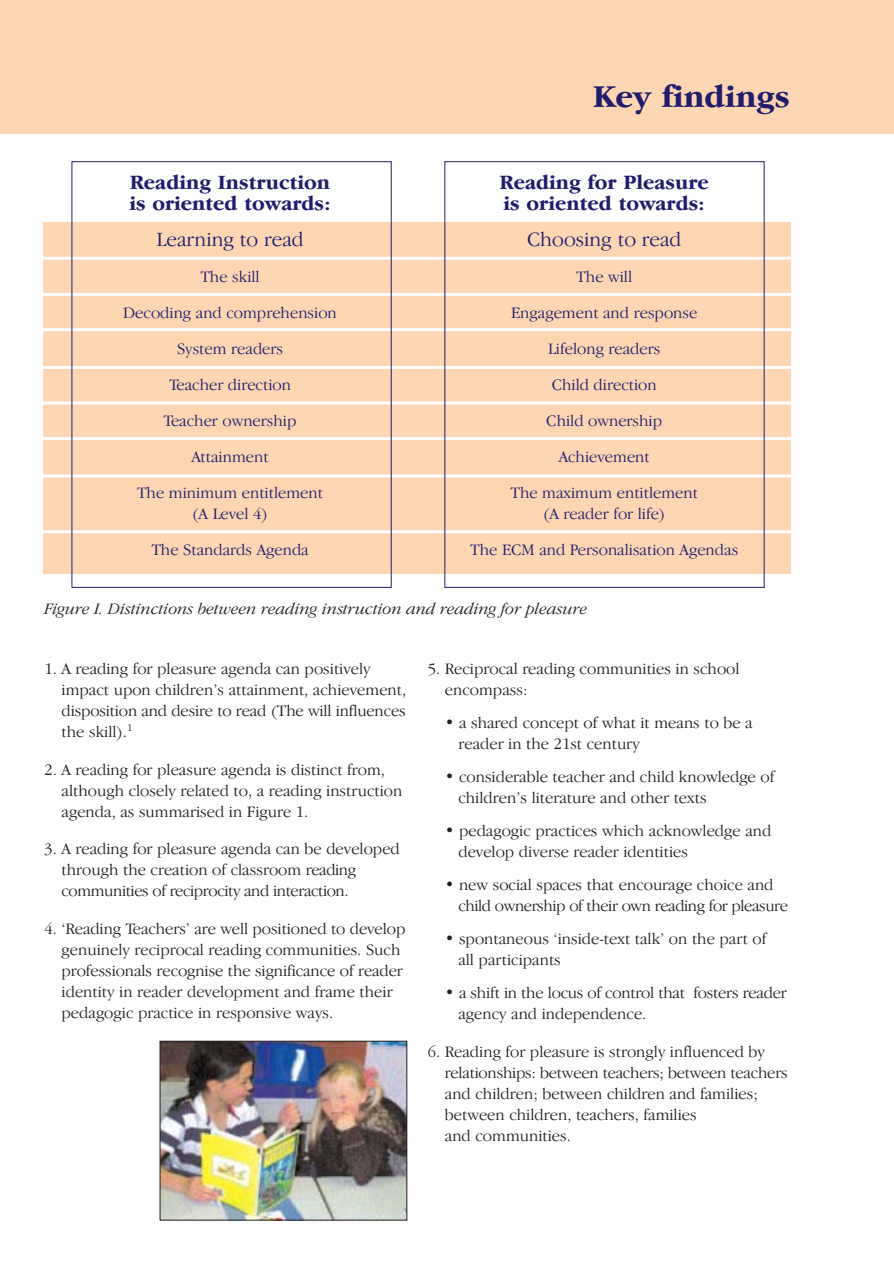
<style>
.page{position:relative;width:894px;height:1263px;background:#fff}
.page>*{position:absolute;margin:0;border:0;box-sizing:border-box;transform-origin:0 0}
.t1{font:700 33px "Garamond IT Cby BT";color:#1f1c6f}
.t2{font:700 21px/21px "Garamond IT Cby BT";color:#1f1c6f}
.t3{font:300 21px "Garamond IT Cby BT";color:#1f1c6f}
.t4{font:300 16.5px/21px "Garamond IT Cby BT";color:#231f1f}
.t5{font:300 16.5px/36px "Garamond IT Cby BT";color:#1f1c6f;text-align:center}
.t6{font:300 16.5px/21px "Garamond IT Cby BT";letter-spacing:-.025em;color:#231f1f}
.t7{font:italic 300 16.5px "Garamond IT Cby BT";color:#231f1f}
</style>
<div class="page">
<div style="left:44px;top:222px;width:747px;height:352px;background:#fed6b1"></div>
<div style="left:0;top:0;width:894px;height:134px;background:#fed6b1"></div>
<hr style="left:37px;top:257px;width:765px;height:3px;background:#fff">
<hr style="left:37px;top:293px;width:765px;height:3px;background:#fff">
<hr style="left:37px;top:328px;width:765px;height:3px;background:#fff">
<hr style="left:37px;top:366px;width:765px;height:3px;background:#fff">
<hr style="left:37px;top:402px;width:765px;height:3px;background:#fff">
<hr style="left:37px;top:437px;width:765px;height:3px;background:#fff">
<hr style="left:37px;top:475px;width:765px;height:3px;background:#fff">
<hr style="left:37px;top:530px;width:765px;height:3px;background:#fff">
<svg style="left:71px;top:161px;width:694px;height:427px"></svg>
<img style="left:162px;top:1043px;width:243px;height:175px">
<div style="left:160px;top:1041px;width:247px;height:179px;border:1px solid #231f1f"></div>
<p class="t2" style="left:129px;top:173px;width:203px">Reading Instruction is oriented towards:</p>
<p class="t3" style="left:156px;top:231px;width:149px">Learning to read</p>
<p class="t5" style="left:123px;top:260px;width:215px">The skill<br>Decoding and comprehension<br>System readers<br>Teacher direction<br>Teacher ownership<br>Attainment<br>The minimum entitlement</p>
<p class="t5" style="left:151px;top:497px;width:159px">(A Level 4)<br>The Standards Agenda</p>
<h1 class="t1" style="left:593px;top:83px;width:199px">Key findings</h1>
<p class="t2" style="left:500px;top:173px;width:211px">Reading for Pleasure is oriented towards:</p>
<p class="t3" style="left:527px;top:231px;width:156px">Choosing to read</p>
<p class="t5" style="left:510px;top:260px;width:189px">The will<br>Engagement and response<br>Lifelong readers<br>Child direction<br>Child ownership<br>Achievement<br>The maximum entitlement</p>
<p class="t5" style="left:470px;top:497px;width:270px">(A reader for life)<br>The ECM and Personalisation Agendas</p>
<p class="t7" style="left:44px;top:602px;width:545px">Figure I. Distinctions between reading instruction and reading for pleasure</p>
<p class="t4" style="left:62px;top:660px;width:346px;text-indent:-17px">1. A reading for pleasure agenda can positively impact upon children’s attainment, achievement, disposition and desire to read (The will influences the skill).<sup>1</sup></p>
<p class="t4" style="left:62px;top:760px;width:342px;text-indent:-17px">2. A reading for pleasure agenda is distinct from, although closely related to, a reading instruction agenda, as summarised in Figure 1.</p>
<p class="t4" style="left:62px;top:840px;width:340px;text-indent:-17px">3. A reading for pleasure agenda can be developed through the creation of classroom reading communities of reciprocity and interaction.</p>
<p class="t4" style="left:62px;top:919px;width:345px;text-indent:-17px">4. ‘Reading Teachers’ are well positioned to develop genuinely reciprocal reading communities. Such professionals recognise the significance of reader identity in reader development and frame their pedagogic practice in responsive ways.</p>
<p class="t4" style="left:445px;top:660px;width:296px;text-indent:-17px">5. Reciprocal reading communities in school encompass:</p>
<p class="t4" style="left:458px;top:714px;width:296px;text-indent:-14px">• a shared concept of what it means to be a reader in the 21st century</p>
<p class="t4" style="left:458px;top:768px;width:317px;text-indent:-14px">• considerable teacher and child knowledge of children’s literature and other texts</p>
<p class="t4" style="left:458px;top:822px;width:314px;text-indent:-14px">• pedagogic practices which acknowledge and develop diverse reader identities</p>
<p class="t6" style="left:458px;top:876px;width:331px;text-indent:-14px">• new social spaces that encourage choice and child ownership of their own reading for pleasure</p>
<p class="t4" style="left:458px;top:930px;width:310px;text-indent:-14px">• spontaneous ‘inside-text talk’ on the part of all participants</p>
<p class="t4" style="left:458px;top:984px;width:330px;text-indent:-14px">• a shift in the locus of control that fosters reader agency and independence.</p>
<p class="t4" style="left:445px;top:1042px;width:344px;text-indent:-17px">6. Reading for pleasure is strongly influenced by relationships: between teachers; between teachers and children; between children and families; between children, teachers, families<br>and communities.</p>
</div>
